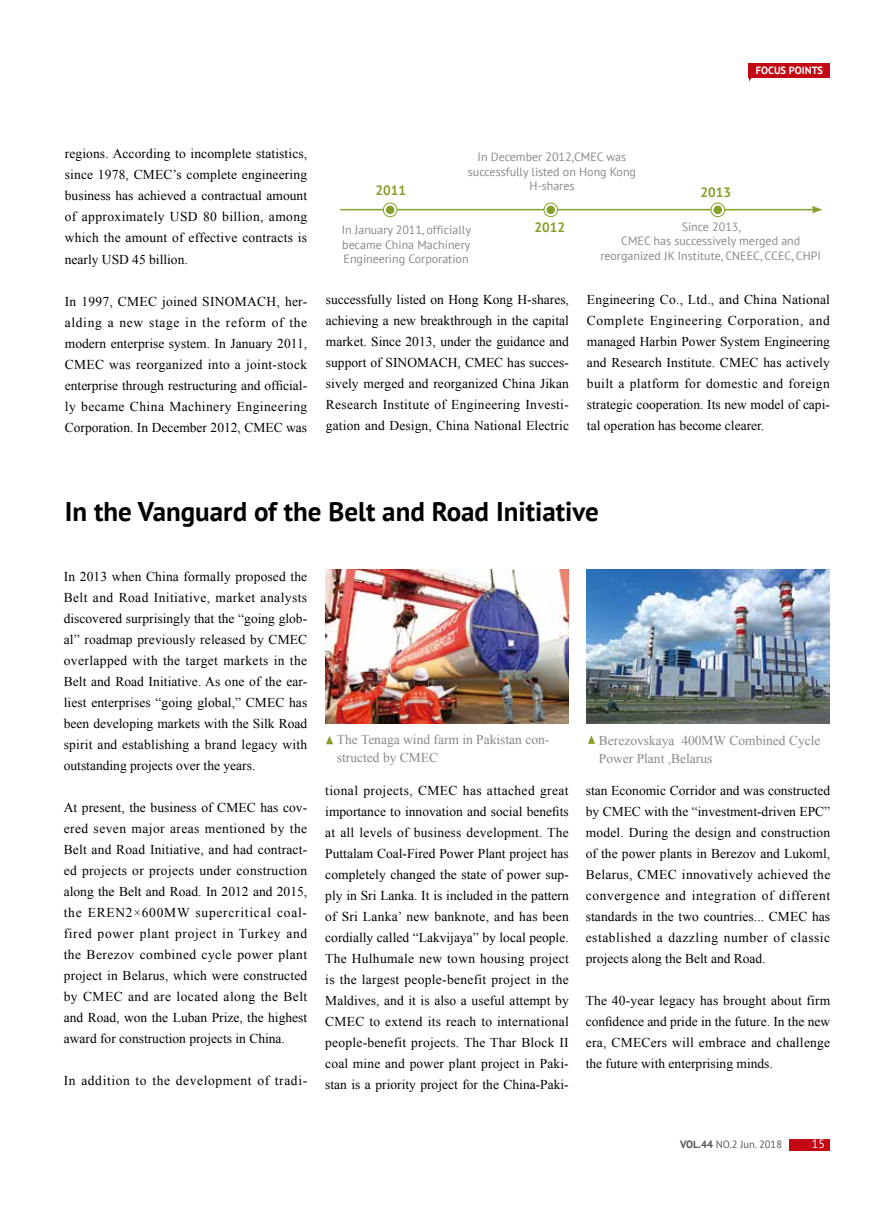
<style>
.page{position:relative;width:893px;height:1212px;background:#fff}
.page>*{position:absolute;margin:0;border:0;box-sizing:border-box;transform-origin:0 0}
.t1{font:700 27px "PT Sans";color:#000}
.t2{font:13.5px/21px "Times New Roman";color:#000;text-align:justify}
.t3{font:13.5px/18px "Times New Roman";color:#898989}
.t4{font:13.5px "Times New Roman";letter-spacing:.045em;color:#000}
.t5{font:700 13.5px "PT Sans";color:#85a02a}
.t6{font:12px/14.4px "PT Sans";color:#898989;text-align:center}
.t7{font:12px "PT Sans";color:#fff}
.t8{font:10.5px "PT Sans";color:#595757}
.t9{font:700 10.5px "PT Sans";color:#fff}
.s1{font-weight:700}
</style>
<div class="page">
<img style="left:326px;top:570px;width:243px;height:154px">
<img style="left:587px;top:570px;width:243px;height:154px">
<hr style="left:340px;top:209px;width:474px;height:1px;background:#85a02a">
<svg style="left:812px;top:206px;width:10px;height:7px"></svg>
<svg style="left:383px;top:203px;width:14px;height:14px"></svg>
<div style="left:383px;top:203px;width:14px;height:14px;border:1px solid #85a02a;border-radius:50%"></div>
<div style="left:386px;top:206px;width:8px;height:8px;background:#85a02a;border-radius:50%"></div>
<svg style="left:544px;top:203px;width:14px;height:14px"></svg>
<div style="left:544px;top:203px;width:14px;height:14px;border:1px solid #85a02a;border-radius:50%"></div>
<div style="left:546px;top:206px;width:9px;height:8px;background:#85a02a;border-radius:50%"></div>
<svg style="left:711px;top:203px;width:14px;height:14px"></svg>
<div style="left:711px;top:203px;width:14px;height:14px;border:1px solid #85a02a;border-radius:50%"></div>
<div style="left:713px;top:206px;width:9px;height:8px;background:#85a02a;border-radius:50%"></div>
<svg style="left:326px;top:736px;width:7px;height:8px"></svg>
<svg style="left:588px;top:735px;width:7px;height:9px"></svg>
<div style="left:789px;top:1138px;width:41px;height:12px;background:#c30813"></div>
<div style="left:749px;top:63px;width:81px;height:14px;background:#c30813"></div>
<p class="t9" style="left:756px;top:63px;width:69px">FOCUS POINTS</p>
<p class="t2" style="left:65px;top:143px;width:244px">regions. According to incomplete statistics, since 1978, CMEC’s complete engineering business has achieved a contractual amount of approximately USD 80 billion, among which the amount of effective contracts is nearly USD 45 billion.</p>
<p class="t2" style="left:65px;top:290px;width:244px">In 1997, CMEC joined SINOMACH, her&shy;alding a new stage in the reform of the modern enterprise system. In January 2011, CMEC was reorganized into a joint-stock enterprise through restructuring and official&shy;ly became China Machinery Engineering Corporation. In December 2012, CMEC was</p>
<p class="t2" style="left:326px;top:289px;width:245px">successfully listed on Hong Kong H-shares, achieving a new breakthrough in the capital market. Since 2013, under the guidance and support of SINOMACH, CMEC has succes&shy;sively merged and reorganized China Jikan Research Institute of Engineering Investi&shy;gation and Design, China National Electric</p>
<p class="t6" style="left:468px;top:149px;width:170px">In December 2012,CMEC was successfully listed on Hong Kong<br>H-shares</p>
<p class="t6" style="left:600px;top:219px;width:222px">Since 2013,<br>CMEC has successively merged and reorganized JK Institute, CNEEC, CCEC, CHPI</p>
<p class="t2" style="left:587px;top:289px;width:245px">Engineering Co., Ltd., and China National Complete Engineering Corporation, and managed Harbin Power System Engineering and Research Institute. CMEC has actively built a platform for domestic and foreign strategic cooperation. Its new model of capi&shy;tal operation has become clearer.</p>
<p class="t5" style="left:376px;top:181px;width:32px">2011</p>
<p class="t5" style="left:700px;top:183px;width:32px">2013</p>
<p class="t5" style="left:535px;top:218px;width:32px">2012</p>
<p class="t6" style="left:342px;top:223px;width:131px;text-align:justify">In January 2011, officially became China Machinery Engineering Corporation</p>
<h1 class="t1" style="left:65px;top:493px;width:535px">In the Vanguard of the Belt and Road Initiative</h1>
<p class="t2" style="left:64px;top:566px;width:245px">In 2013 when China formally proposed the Belt and Road Initiative, market analysts discovered surprisingly that the “going glob&shy;al” roadmap previously released by CMEC overlapped with the target markets in the Belt and Road Initiative. As one of the ear&shy;liest enterprises “going global,” CMEC has been developing markets with the Silk Road spirit and establishing a brand legacy with outstanding projects over the years.</p>
<p class="t2" style="left:64px;top:797px;width:245px">At present, the business of CMEC has cov&shy;ered seven major areas mentioned by the Belt and Road Initiative, and had contract&shy;ed projects or projects under construction along the Belt and Road. In 2012 and 2015, the EREN2×600MW supercritical coal&shy;fired power plant project in Turkey and the Berezov combined cycle power plant project in Belarus, which were constructed by CMEC and are located along the Belt and Road, won the Luban Prize, the highest award for construction projects in China.</p>
<p class="t4" style="left:64px;top:1072px;width:245px">In addition to the development of tradi-</p>
<p class="t3" style="left:337px;top:730px;width:214px">The Tenaga wind farm in Pakistan con&shy;structed by CMEC</p>
<p class="t3" style="left:599px;top:731px;width:223px">Berezovskaya 400MW Combined Cycle<br>Power Plant ,Belarus</p>
<p class="t2" style="left:325px;top:779px;width:245px">tional projects, CMEC has attached great importance to innovation and social benefits at all levels of business development. The Puttalam Coal-Fired Power Plant project has completely changed the state of power sup&shy;ply in Sri Lanka. It is included in the pattern of Sri Lanka’ new banknote, and has been cordially called “Lakvijaya” by local people.<br>The Hulhumale new town housing project is the largest people-benefit project in the Maldives, and it is also a useful attempt by CMEC to extend its reach to international people-benefit projects. The Thar Block II coal mine and power plant project in Paki&shy;stan is a priority project for the China-Paki-</p>
<p class="t2" style="left:586px;top:780px;width:246px">stan Economic Corridor and was constructed by CMEC with the “investment-driven EPC” model. During the design and construction of the power plants in Berezov and Lukoml, Belarus, CMEC innovatively achieved the convergence and integration of different standards in the two countries... CMEC has established a dazzling number of classic projects along the Belt and Road.</p>
<p class="t2" style="left:586px;top:990px;width:246px">The 40-year legacy has brought about firm confidence and pride in the future. In the new era, CMECers will embrace and challenge the future with enterprising minds.</p>
<p class="t8" style="left:680px;top:1138px;width:103px"><span class="s1">VOL.44</span> NO.2 Jun. 2018</p>
<p class="t7" style="left:812px;top:1136px;width:15px">15</p>
</div>
